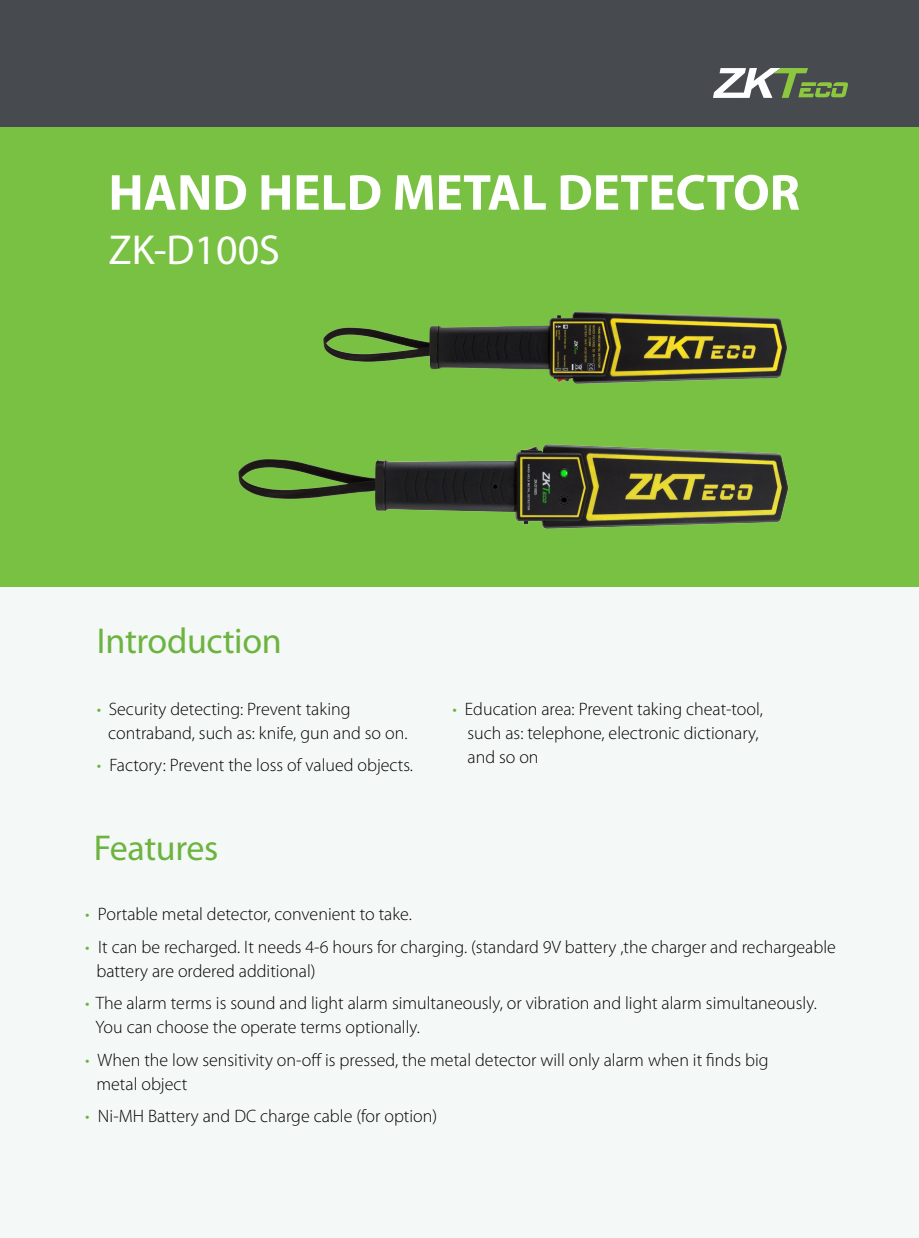
<style>
.page{position:relative;width:919px;height:1238px;background:#fff}
.page>*{position:absolute;margin:0;border:0;box-sizing:border-box;transform-origin:0 0}
.t1{font:700 51px "Myriad Pro";color:#fff}
.t2{font:42px "Myriad Pro";color:#fff}
.headlines_SPEC{font:36px "Myriad Pro";letter-spacing:-.01em;color:#6cb43f}
.t3{font:300 18px/24px "Myriad Pro";color:#000}
.s1{color:#6cb43f}
</style>
<div class="page">
<div style="left:0;top:0;width:918px;height:1237px;background:#f4f8f6"></div>
<div style="left:0;top:0;width:918px;height:127px;background:#474a4e"></div>
<svg style="left:713px;top:68px;width:135px;height:30px"></svg>
<div style="left:0;top:127px;width:918px;height:460px;background:#79c142"></div>
<img style="left:323px;top:311px;width:465px;height:73px">
<img style="left:238px;top:444px;width:551px;height:85px">
<p class="t1" style="left:108px;top:159px;width:693px">HAND HELD METAL DETECTOR</p>
<p class="t2" style="left:108px;top:224px;width:173px">ZK-D100S</p>
<p class="headlines_SPEC" style="left:97px;top:619px;width:186px">Introduction</p>
<p class="t3" style="left:108px;top:696px;width:301px;text-indent:-11px"><span class="s1">•</span> Security detecting: Prevent taking contraband, such as: knife, gun and so on.</p>
<p class="t3" style="left:97px;top:752px;width:317px"><span class="s1">•</span> Factory: Prevent the loss of valued objects.</p>
<p class="headlines_SPEC" style="left:94px;top:825px;width:126px">Features</p>
<p class="t3" style="left:467px;top:696px;width:297px;text-indent:-15px"><span class="s1">•</span> Education area: Prevent taking cheat-tool, such as: telephone, electronic dictionary, and so on</p>
<p class="t3" style="left:85px;top:902px;width:328px"><span class="s1">•</span> Portable metal detector, convenient to take.</p>
<p class="t3" style="left:96px;top:934px;width:740px;text-indent:-11px"><span class="s1">•</span> It can be recharged. It needs 4-6 hours for charging. (standard 9V battery ,the charger and rechargeable battery are ordered additional)</p>
<p class="t3" style="left:96px;top:991px;width:722px;text-indent:-10px"><span class="s1">•</span> The alarm terms is sound and light alarm simultaneously, or vibration and light alarm simultaneously.<br>You can choose the operate terms optionally.</p>
<p class="t3" style="left:96px;top:1047px;width:673px;text-indent:-11px"><span class="s1">•</span> When the low sensitivity on-off is pressed, the metal detector will only alarm when it finds big metal object</p>
<p class="t3" style="left:85px;top:1104px;width:353px"><span class="s1">•</span> Ni-MH Battery and DC charge cable (for option)</p>
</div>
